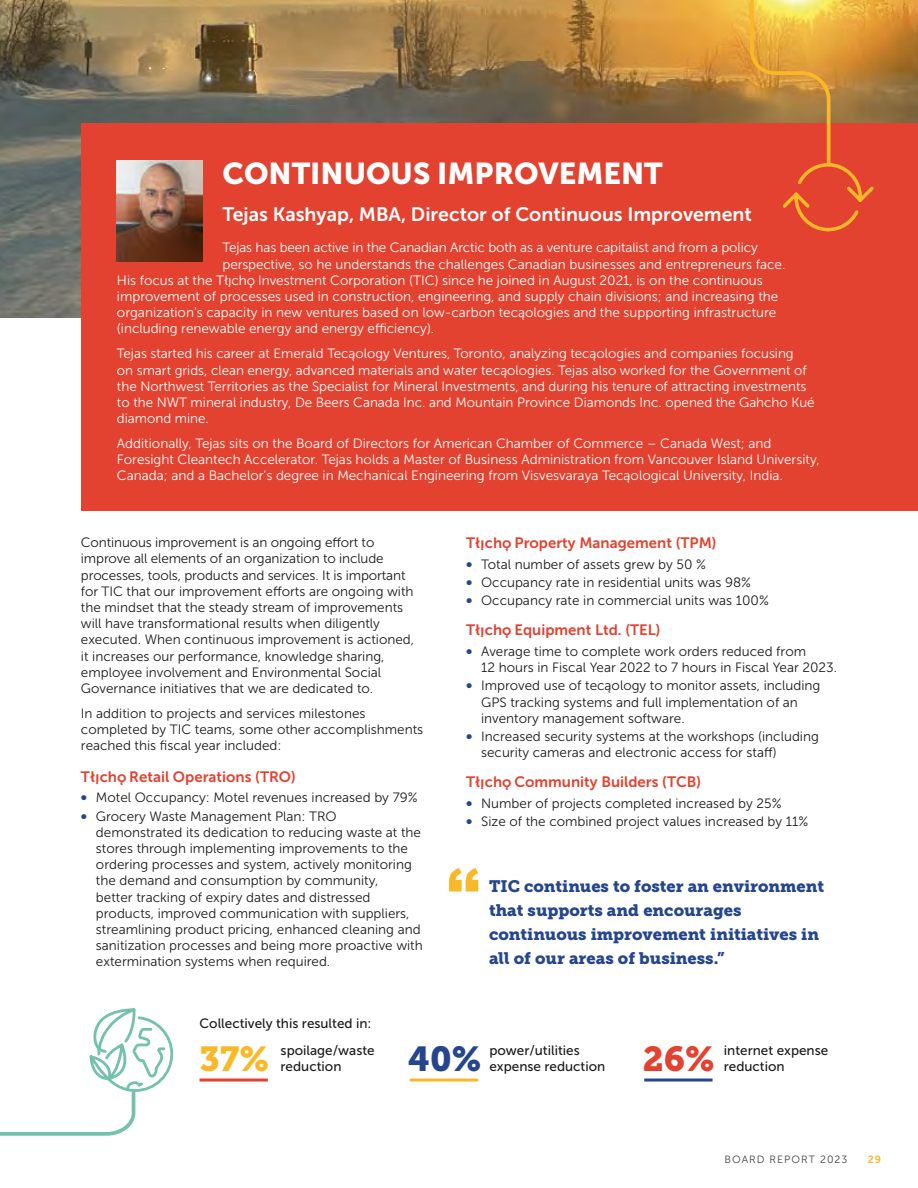
<style>
.page{position:relative;width:918px;height:1188px;background:#fff}
.page>*{position:absolute;margin:0;border:0;box-sizing:border-box;transform-origin:0 0}
.Body_SubBullets{font:34.5px "Museo Slab 900";color:#f9b828}
.Body_SubBullets-2{font:34.5px "Museo Slab 900";color:#25458d}
.Body_SubBullets-3{font:34.5px "Museo Slab 900";color:#e2422f}
.Section_Heading{font:30px "Museo Sans 900";color:#fff}
.Section_Author{font:19.5px "Museo Sans 700";color:#fff}
.Quotation{font:16.5px/24px "Museo Slab 900";color:#25458d}
.Subtitle{font:15px "Museo Sans 700";color:#e2422f}
.Body_Copy{font:13.5px/16.2px "Museo Sans 300";color:#1c1c1a}
.Body_Copy-2{font:13.5px/16.2px "Museo Sans 300";color:#fff}
.Body_SubBullets-4{font:13.5px/16.2px "Museo Sans 500";color:#1c1c1a}
.Body_Bullets{font:13.5px "Museo Sans 500";color:#1c1c1a}
.t1{font:10.5px "Museo Sans 300";letter-spacing:.1em;color:#414141}
.t2{font:10.5px "Museo Sans 700";color:#f9b828}
.s1{font-size:9.75px}
.s2{font-size:10.8px}
.s3{font-family:"Museo Sans 700";font-size:15px;color:#25458d}
</style>
<div class="page">
<img style="left:0;top:0;width:918px;height:317px">
<div style="left:81px;top:124px;width:837px;height:387px;background:#e2422f"></div>
<img style="left:117px;top:161px;width:85px;height:100px">
<svg style="left:748px;top:0;width:129px;height:232px"></svg>
<hr style="left:200px;top:1078px;width:68px;height:3px;background:#e2422f">
<hr style="left:410px;top:1078px;width:68px;height:3px;background:#f9b828">
<hr style="left:644px;top:1078px;width:68px;height:3px;background:#25458d">
<svg style="left:449px;top:868px;width:29px;height:23px"></svg>
<svg style="left:0;top:1008px;width:174px;height:128px"></svg>
<p class="Section_Heading" style="left:223px;top:156px;width:442px">CONTINUOUS IMPROVEMENT</p>
<p class="Section_Author" style="left:223px;top:203px;width:531px">Tejas Kashyap, MBA, Director of Continuous Improvement</p>
<p class="Body_Copy-2" style="left:223px;top:240px;width:537px">Tejas has been active in the Canadian Arctic both as a venture capitalist and from a policy</p>
<p class="Body_Copy-2" style="left:223px;top:256px;width:564px">perspective, so he understands the challenges Canadian businesses and entrepreneurs face.</p>
<p class="Body_Copy-2" style="left:117px;top:272px;width:647px">His focus at the Tł<span class="s1">Į</span>cho˛ Investment Corporation (TIC) since he joined in August 2021, is on the continuous</p>
<p class="Body_Copy-2" style="left:117px;top:288px;width:663px">improvement of processes used in construction, engineering, and supply chain divisions; and increasing the</p>
<p class="Body_Copy-2" style="left:117px;top:305px;width:661px">organization’s capacity in new ventures based on low-carbon technologies and the supporting infrastructure</p>
<p class="Body_Copy-2" style="left:117px;top:321px;width:319px">(including renewable energy and energy efficiency).</p>
<p class="Body_Copy-2" style="left:117px;top:346px;width:699px">Tejas started his career at Emerald Technology Ventures, Toronto, analyzing technologies and companies focusing<br>on smart grids, clean energy, advanced materials and water technologies. Tejas also worked for the Government of the Northwest Territories as the Specialist for Mineral Investments, and during his tenure of attracting investments to the NWT mineral industry, De Beers Canada Inc. and Mountain Province Diamonds Inc. opened the Gahcho Kué diamond mine.</p>
<p class="Body_Copy-2" style="left:117px;top:435px;width:704px">Additionally, Tejas sits on the Board of Directors for American Chamber of Commerce – Canada West; and<br>Foresight Cleantech Accelerator. Tejas holds a Master of Business Administration from Vancouver Island University,<br>Canada; and a Bachelor’s degree in Mechanical Engineering from Visvesvaraya Technological University, India.</p>
<p class="Body_Copy" style="left:81px;top:534px;width:335px">Continuous improvement is an ongoing effort to improve all elements of an organization to include processes, tools, products and services. It is important for TIC that our improvement efforts are ongoing with the mindset that the steady stream of improvements will have transformational results when diligently executed. When continuous improvement is actioned, it increases our performance, knowledge sharing, employee involvement and Environmental Social Governance initiatives that we are dedicated to.</p>
<p class="Body_Copy" style="left:81px;top:705px;width:344px">In addition to projects and services milestones completed by TIC teams, some other accomplishments reached this fiscal year included:</p>
<p class="Subtitle" style="left:81px;top:768px;width:216px">Tł<span class="s2">Į</span>cho˛ Retail Operations (TRO)</p>
<p class="Body_Copy" style="left:81px;top:790px;width:338px"><span class="s3">•</span> Motel Occupancy: Motel revenues increased by 79%</p>
<p class="Body_Copy" style="left:96px;top:808px;width:328px;text-indent:-15px"><span class="s3">•</span> Grocery Waste Management Plan: TRO demonstrated its dedication to reducing waste at the stores through implementing improvements to the ordering processes and system, actively monitoring the demand and consumption by community,<br>better tracking of expiry dates and distressed products, improved communication with suppliers, streamlining product pricing, enhanced cleaning and sanitization processes and being more proactive with extermination systems when required.</p>
<p class="Subtitle" style="left:466px;top:535px;width:252px">Tł<span class="s2">Į</span>cho˛ Property Management (TPM)</p>
<p class="Body_Copy" style="left:466px;top:556px;width:241px"><span class="s3">•</span> Total number of assets grew by 50 %</p>
<p class="Body_Copy" style="left:466px;top:574px;width:286px"><span class="s3">•</span> Occupancy rate in residential units was 98%</p>
<p class="Body_Copy" style="left:466px;top:593px;width:304px"><span class="s3">•</span> Occupancy rate in commercial units was 100%</p>
<p class="Subtitle" style="left:466px;top:622px;width:196px">Tł<span class="s2">Į</span>cho˛ Equipment Ltd. (TEL)</p>
<p class="Body_Copy" style="left:481px;top:643px;width:357px;text-indent:-15px"><span class="s3">•</span> Average time to complete work orders reduced from<br>12 hours in Fiscal Year 2022 to 7 hours in Fiscal Year 2023.</p>
<p class="Body_Copy" style="left:481px;top:678px;width:341px;text-indent:-15px"><span class="s3">•</span> Improved use of technology to monitor assets, including<br>GPS tracking systems and full implementation of an inventory management software.</p>
<p class="Body_Copy" style="left:481px;top:729px;width:339px;text-indent:-15px"><span class="s3">•</span> Increased security systems at the workshops (including security cameras and electronic access for staff)</p>
<p class="Subtitle" style="left:466px;top:774px;width:236px">Tł<span class="s2">Į</span>cho˛ Community Builders (TCB)</p>
<p class="Body_Copy" style="left:466px;top:795px;width:317px"><span class="s3">•</span> Number of projects completed increased by 25%</p>
<p class="Body_Copy" style="left:466px;top:813px;width:344px"><span class="s3">•</span> Size of the combined project values increased by 11%</p>
<p class="Quotation" style="left:489px;top:874px;width:337px">TIC continues to foster an environment that supports and encourages continuous improvement initiatives in all of our areas of business.”</p>
<p class="Body_Bullets" style="left:200px;top:1016px;width:174px">Collectively this resulted in:</p>
<p class="Body_SubBullets" style="left:200px;top:1039px;width:71px">37%</p>
<p class="Body_SubBullets-4" style="left:281px;top:1042px;width:96px">spoilage/waste reduction</p>
<p class="Body_SubBullets-2" style="left:408px;top:1039px;width:74px">40%</p>
<p class="Body_SubBullets-4" style="left:489px;top:1042px;width:117px">power/utilities expense reduction</p>
<p class="Body_SubBullets-3" style="left:643px;top:1039px;width:73px">26%</p>
<p class="Body_SubBullets-4" style="left:724px;top:1042px;width:106px">internet expense reduction</p>
<p class="t1" style="left:724px;top:1153px;width:125px">BOARD REPORT 2023</p>
<p class="t2" style="left:868px;top:1153px;width:15px">29</p>
</div>
